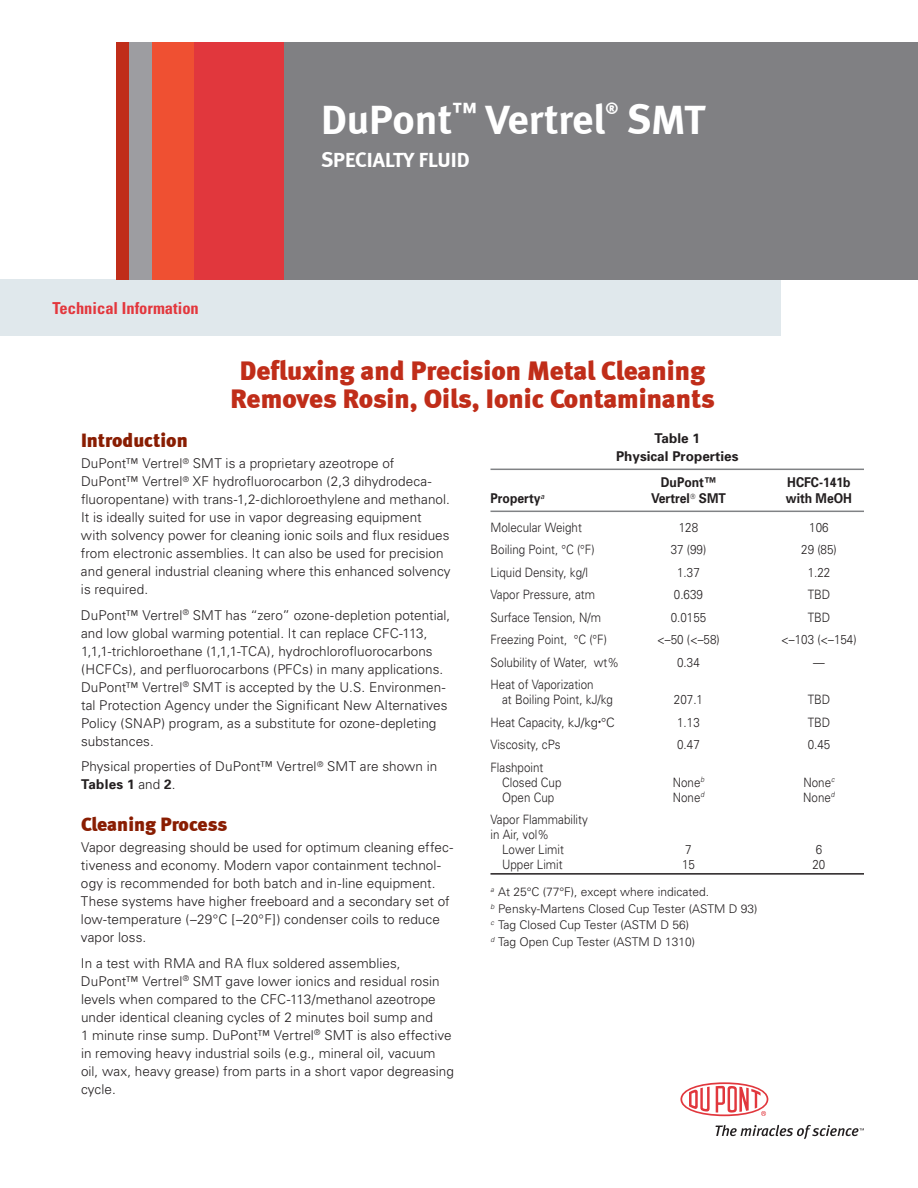
<style>
.page{position:relative;width:918px;height:1188px;background:#fff}
.page>*{position:absolute;margin:0;border:0;box-sizing:border-box;transform-origin:0 0}
.t1{font:42px "Meta Bold LF";color:#fff}
.t2{font:27px/28.5px "Meta Black LF";color:#c02d19;text-align:center}
.t3{font:21px "Meta Bold LF";color:#fff}
.t4{font:19.5px "Meta Black LF";color:#891d02}
.t5{font:700 condensed 16.5px "Univers";color:#e3373d}
.t6{font:15.75px "Meta Bold LF";color:#fff}
.t7{font:300 13.5px/18px "Univers";letter-spacing:.005em;color:#231f20}
.t8{font:700 13.5px "Univers";color:#231f20;scale:.9 1}
.t9{font:700 13.5px/18px "Univers";color:#231f20;text-align:center}
.t10{font:300 12.9px/15px "Univers";color:#231f20;scale:.9 1}
.t11{font:300 12px/16.5px "Univers";color:#231f20}
.s1{font-weight:700}
</style>
<div class="page">
<div style="left:0;top:280px;width:781px;height:56px;background:#e0e8ec"></div>
<div style="left:284px;top:42px;width:634px;height:238px;background:#808083"></div>
<div style="left:193px;top:42px;width:91px;height:238px;background:#e1373d"></div>
<div style="left:151px;top:42px;width:43px;height:238px;background:#ef5032"></div>
<div style="left:116px;top:42px;width:14px;height:238px;background:#c02d19"></div>
<div style="left:129px;top:42px;width:22px;height:237px;background:#9d9da1"></div>
<svg style="left:680px;top:1082px;width:88px;height:34px"></svg>
<svg style="left:716px;top:1125px;width:148px;height:14px"></svg>
<hr style="left:490px;top:469px;width:374px;height:1px;background:#808285">
<hr style="left:490px;top:511px;width:374px;height:1px;background:#808285">
<hr style="left:490px;top:873px;width:374px;height:2px;background:#231f20">
<h1 class="t1" style="left:321px;top:94px;width:286px">DuPont<sup>™</sup> Vertrel</h1>
<p class="t6" style="left:605px;top:99px;width:14px">®</p>
<h1 class="t1" style="left:627px;top:94px;width:80px">SMT</h1>
<h3 class="t3" style="left:321px;top:147px;width:150px">SPECIALTY FLUID</h3>
<p class="t5" style="left:52px;top:298px;width:148px">Technical Information</p>
<h2 class="t2" style="left:230px;top:356px;width:486px">Defluxing and Precision Metal Cleaning<br>Removes Rosin, Oils, Ionic Contaminants</h2>
<h3 class="t4" style="left:81px;top:429px;width:108px">Introduction</h3>
<p class="t7" style="left:81px;top:454px;width:371px">DuPont™ Vertrel<sup>®</sup> SMT is a proprietary azeotrope of DuPont™ Vertrel<sup>®</sup> XF hydrofluorocarbon (2,3 dihydrodeca&shy;fluoropentane) with trans-1,2-dichloroethylene and methanol.<br>It is ideally suited for use in vapor degreasing equipment with solvency power for cleaning ionic soils and flux residues from electronic assemblies. It can also be used for precision and general industrial cleaning where this enhanced solvency is required.</p>
<p class="t7" style="left:81px;top:606px;width:371px">DuPont™ Vertrel<sup>®</sup> SMT has “zero” ozone-depletion potential, and low global warming potential. It can replace CFC-113, 1,1,1-trichloroethane (1,1,1-TCA), hydrochlorofluorocarbons (HCFCs), and perfluorocarbons (PFCs) in many applications.<br>DuPont™ Vertrel<sup>®</sup> SMT is accepted by the U.S. Environmen&shy;tal Protection Agency under the Significant New Alternatives Policy (SNAP) program, as a substitute for ozone-depleting substances.</p>
<p class="t7" style="left:81px;top:757px;width:358px">Physical properties of DuPont™ Vertrel<sup>®</sup> SMT are shown in<br><span class="s1">Tables 1</span> and <span class="s1">2</span>.</p>
<h3 class="t4" style="left:81px;top:813px;width:148px">Cleaning Process</h3>
<p class="t7" style="left:81px;top:838px;width:374px">Vapor degreasing should be used for optimum cleaning effec&shy;tiveness and economy. Modern vapor containment technol&shy;ogy is recommended for both batch and in-line equipment.<br>These systems have higher freeboard and a secondary set of low-temperature (–29°C [–20°F]) condenser coils to reduce vapor loss.</p>
<p class="t7" style="left:81px;top:954px;width:374px">In a test with RMA and RA flux soldered assemblies, DuPont™ Vertrel<sup>®</sup> SMT gave lower ionics and residual rosin levels when compared to the CFC-113/methanol azeotrope under identical cleaning cycles of 2 minutes boil sump and<br>1 minute rinse sump. DuPont™ Vertrel<sup>®</sup> SMT is also effective in removing heavy industrial soils (e.g., mineral oil, vacuum oil, wax, heavy grease) from parts in a short vapor degreasing cycle.</p>
<p class="t9" style="left:616px;top:429px;width:124px">Table 1<br>Physical Properties</p>
<p class="t8" style="left:661px;top:473px;width:63px">DuPont™</p>
<p class="t8" style="left:787px;top:473px;width:72px">HCFC-141b</p>
<p class="t8" style="left:490px;top:490px;width:61px">Property<sup>a</sup></p>
<p class="t8" style="left:651px;top:490px;width:85px">Vertrel➔ SMT</p>
<p class="t8" style="left:786px;top:490px;width:75px">with MeOH</p>
<p class="t10" style="left:490px;top:519px;width:103px">Molecular Weight</p>
<p class="t10" style="left:679px;top:519px;width:23px">128</p>
<p class="t10" style="left:809px;top:519px;width:23px">106</p>
<p class="t10" style="left:490px;top:542px;width:117px">Boiling Point, °C (°F)</p>
<p class="t10" style="left:671px;top:542px;width:41px">37 (99)</p>
<p class="t10" style="left:801px;top:542px;width:41px">29 (85)</p>
<p class="t10" style="left:490px;top:564px;width:110px">Liquid Density, kg/l</p>
<p class="t10" style="left:677px;top:564px;width:27px">1.37</p>
<p class="t10" style="left:808px;top:564px;width:27px">1.22</p>
<p class="t10" style="left:490px;top:587px;width:118px">Vapor Pressure, atm</p>
<p class="t10" style="left:674px;top:587px;width:34px">0.639</p>
<p class="t10" style="left:808px;top:587px;width:27px">TBD</p>
<p class="t10" style="left:490px;top:609px;width:124px">Surface Tension, N/m</p>
<p class="t10" style="left:671px;top:609px;width:41px">0.0155</p>
<p class="t10" style="left:808px;top:609px;width:27px">TBD</p>
<p class="t10" style="left:490px;top:632px;width:131px">Freezing Point, °C (°F)</p>
<p class="t10" style="left:657px;top:632px;width:71px">&lt;–50 (&lt;–58)</p>
<p class="t10" style="left:781px;top:632px;width:85px">&lt;–103 (&lt;–154)</p>
<p class="t10" style="left:490px;top:654px;width:144px">Solubility of Water, wt%</p>
<p class="t10" style="left:677px;top:654px;width:27px">0.34</p>
<p class="t10" style="left:813px;top:654px;width:14px">—</p>
<p class="t10" style="left:502px;top:677px;width:125px;text-indent:-12px">Heat of Vaporization<br>at Boiling Point, kJ/kg</p>
<p class="t10" style="left:674px;top:692px;width:34px">207.1</p>
<p class="t10" style="left:808px;top:692px;width:27px">TBD</p>
<p class="t10" style="left:490px;top:714px;width:140px">Heat Capacity, kJ/kg<sup>•</sup>°C</p>
<p class="t10" style="left:677px;top:714px;width:27px">1.13</p>
<p class="t10" style="left:808px;top:714px;width:27px">TBD</p>
<p class="t10" style="left:490px;top:737px;width:79px">Viscosity, cPs</p>
<p class="t10" style="left:677px;top:737px;width:27px">0.47</p>
<p class="t10" style="left:808px;top:737px;width:27px">0.45</p>
<p class="t10" style="left:502px;top:759px;width:67px;text-indent:-12px">Flashpoint<br>Closed Cup</p>
<p class="t10" style="left:673px;top:774px;width:37px">None<sup>b</sup></p>
<p class="t10" style="left:803px;top:774px;width:36px">None<sup>c</sup></p>
<p class="t10" style="left:502px;top:789px;width:60px">Open Cup</p>
<p class="t10" style="left:673px;top:789px;width:37px">None<sup>d</sup></p>
<p class="t10" style="left:803px;top:789px;width:37px">None<sup>d</sup></p>
<p class="t10" style="left:490px;top:812px;width:110px">Vapor Flammability</p>
<p class="t10" style="left:490px;top:827px;width:66px">in Air, vol%</p>
<p class="t10" style="left:502px;top:842px;width:70px">Lower Limit</p>
<p class="t10" style="left:685px;top:842px;width:9px">7</p>
<p class="t10" style="left:816px;top:842px;width:9px">6</p>
<p class="t10" style="left:502px;top:857px;width:69px">Upper Limit</p>
<p class="t10" style="left:682px;top:857px;width:16px">15</p>
<p class="t10" style="left:813px;top:857px;width:16px">20</p>
<p class="t11" style="left:490px;top:883px;width:269px"><sup>a</sup> At 25°C (77°F), except where indicated.<br><sup>b</sup> Pensky-Martens Closed Cup Tester (ASTM D 93) <sup>c</sup> Tag Closed Cup Tester (ASTM D 56)<br><sup>d</sup> Tag Open Cup Tester (ASTM D 1310)</p>
</div>
